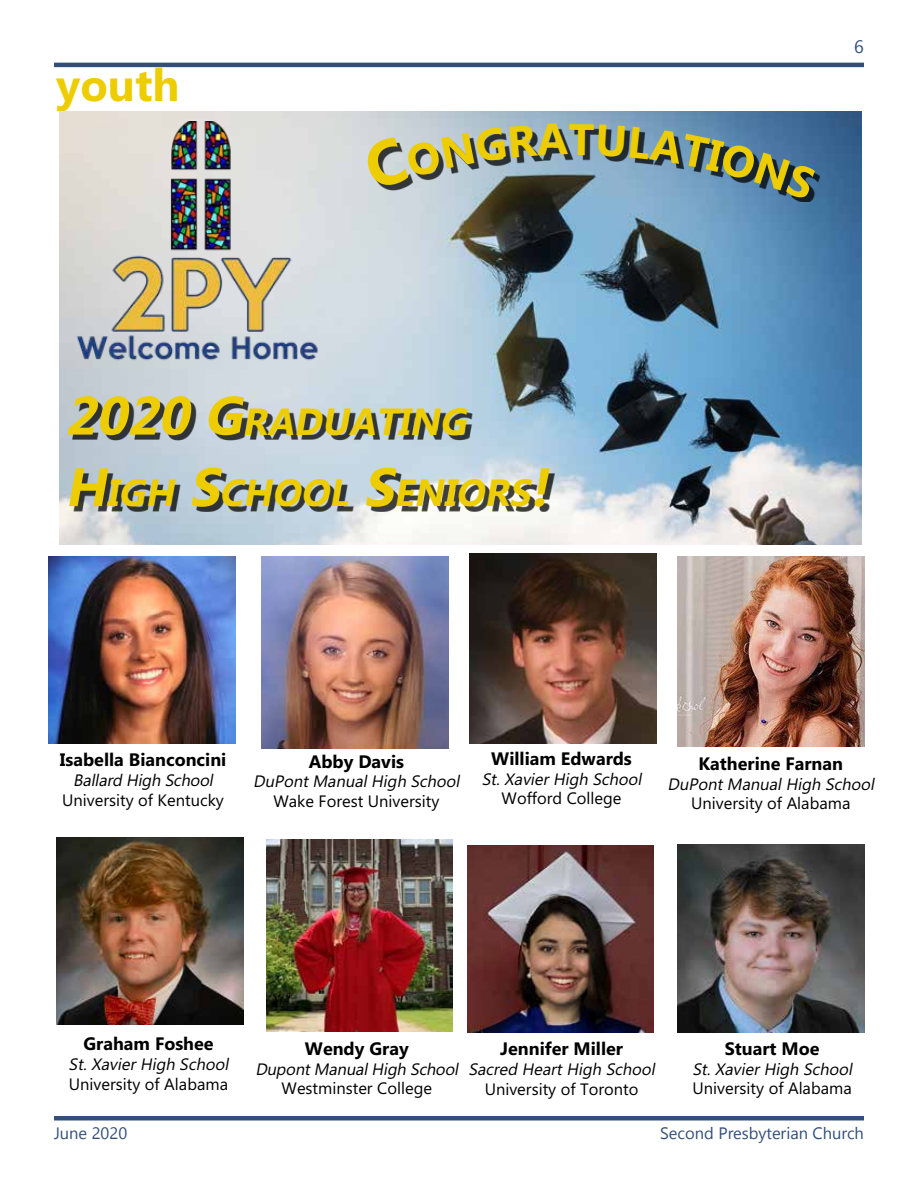
<style>
.page{position:relative;width:918px;height:1188px;background:#fff}
.page>*{position:absolute;margin:0;border:0;box-sizing:border-box;transform-origin:0 0}
.t1{font:700 45px "Microsoft Phags Pa";color:#edcd00}
.t2{font:italic 700 37.8px/71.6px "Microsoft Phags Pa";color:#edcd00}
.t3{font:700 18px "Microsoft Phags Pa";color:#000}
.t4{font:italic 16.5px "Microsoft Phags Pa";color:#000}
.t5{font:16.5px "Microsoft Phags Pa";color:#000}
.s1{font-size:54px}
</style>
<div class="page">
<hr style="left:54px;top:63px;width:810px;height:4px;background:#324f7b">
<hr style="left:54px;top:1116px;width:810px;height:4px;background:#324f7b">
<img style="left:60px;top:112px;width:802px;height:432px">
<div style="left:372px;top:128px;width:448px;height:74px;background:#000;opacity:.75"></div>
<div style="left:72px;top:401px;width:483px;height:111px;background:#000;opacity:.75"></div>
<img style="left:469px;top:554px;width:187px;height:190px">
<img style="left:49px;top:556px;width:186px;height:188px">
<img style="left:56px;top:837px;width:187px;height:187px">
<img style="left:262px;top:556px;width:187px;height:192px">
<img style="left:266px;top:840px;width:187px;height:192px">
<img style="left:678px;top:556px;width:187px;height:190px">
<img style="left:70px;top:122px;width:303px;height:259px">
<img style="left:467px;top:845px;width:187px;height:187px">
<img style="left:678px;top:845px;width:187px;height:187px">
<svg style="left:362px;top:124px;width:455px;height:76px;background:#728a9d"></svg>
<h1 class="t1" style="left:56px;top:53px;width:125px">youth</h1>
<h2 class="t2" style="left:65px;top:383px;width:497px"><span class="s1">2020 G</span>RADUATING<br><span class="s1">H</span>IGH <span class="s1">S</span>CHOOL <span class="s1">S</span>ENIORS<span class="s1">!</span></h2>
<p class="t3" style="left:60px;top:747px;width:168px">Isabella Bianconcini</p>
<p class="t4" style="left:73px;top:769px;width:145px">Ballard High School</p>
<p class="t5" style="left:62px;top:789px;width:163px">University of Kentucky</p>
<p class="t3" style="left:309px;top:748px;width:97px">Abby Davis</p>
<p class="t4" style="left:253px;top:770px;width:212px">DuPontManualHigh School</p>
<p class="t5" style="left:273px;top:790px;width:167px">Wake Forest University</p>
<p class="t3" style="left:491px;top:746px;width:142px">William Edwards</p>
<p class="t4" style="left:482px;top:767px;width:165px">St.XavierHigh School</p>
<p class="t5" style="left:502px;top:787px;width:121px">Wofford College</p>
<p class="t3" style="left:699px;top:751px;width:146px">Katherine Farnan</p>
<p class="t4" style="left:668px;top:772px;width:212px">DuPontManualHigh School</p>
<p class="t5" style="left:691px;top:792px;width:161px">University of Alabama</p>
<p class="t3" style="left:83px;top:1031px;width:132px">Graham Foshee</p>
<p class="t4" style="left:69px;top:1052px;width:165px">St.XavierHigh School</p>
<p class="t5" style="left:69px;top:1072px;width:161px">University of Alabama</p>
<p class="t3" style="left:305px;top:1036px;width:105px">Wendy Gray</p>
<p class="t4" style="left:255px;top:1057px;width:405px">Dupont Manual High School Sacred Heart High School</p>
<p class="t5" style="left:282px;top:1077px;width:152px">Westminster College</p>
<p class="t3" style="left:500px;top:1036px;width:124px">Jennifer Miller</p>
<p class="t5" style="left:485px;top:1077px;width:155px">University of Toronto</p>
<p class="t3" style="left:725px;top:1036px;width:96px">Stuart Moe</p>
<p class="t4" style="left:692px;top:1057px;width:165px">St.XavierHigh School</p>
<p class="t5" style="left:693px;top:1077px;width:161px">University of Alabama</p>
</div>
